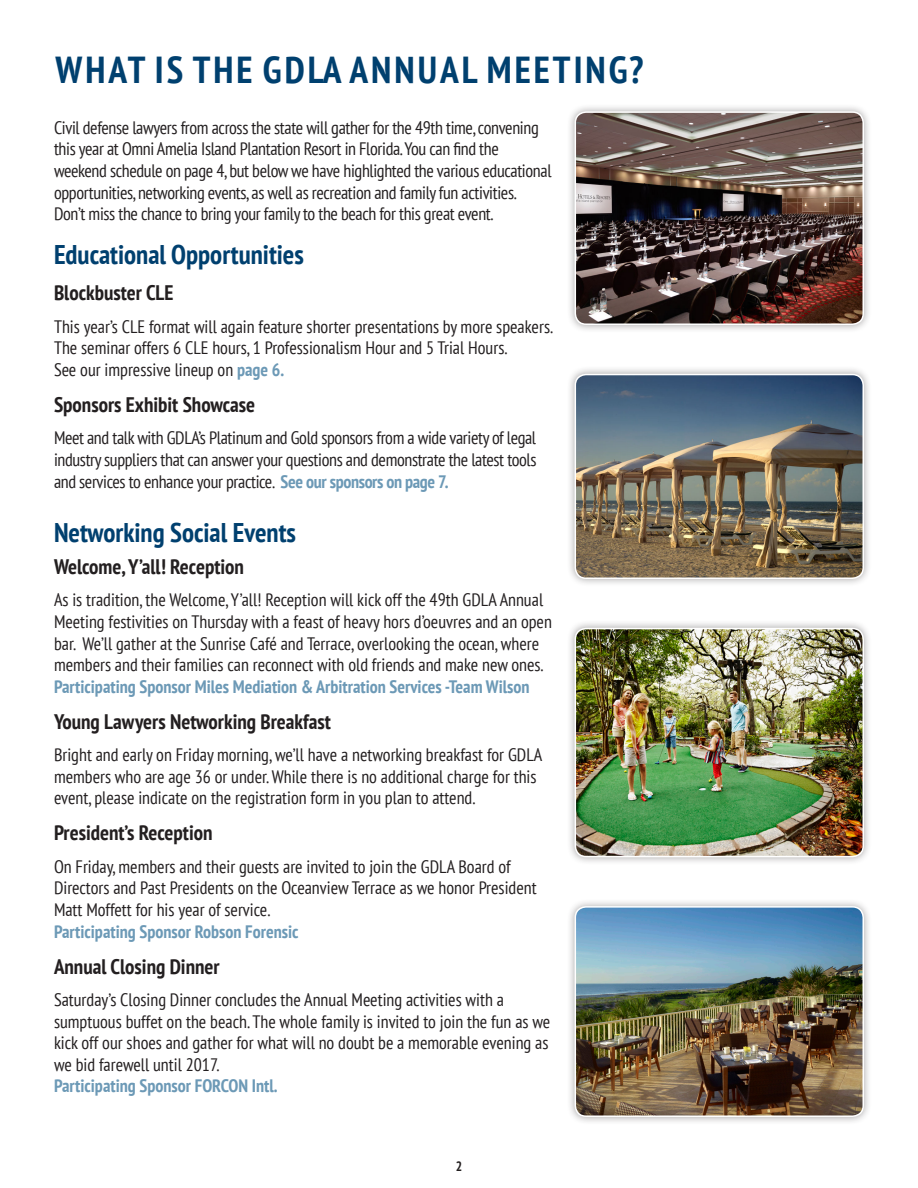
<style>
.page{position:relative;width:918px;height:1188px;background:#fff}
.page>*{position:absolute;margin:0;border:0;box-sizing:border-box;transform-origin:0 0}
.t1{font:700 condensed 37.5px "PT Sans";letter-spacing:.08em;color:#00406f}
.t2{font:700 condensed 27px "PT Sans";color:#00406f}
.Body{font:700 condensed 21px "PT Sans";color:#231f20}
.Body-2{font:condensed 18px/21.6px "PT Sans";color:#231f20}
.Body-3{font:condensed 18px/21.6px "PT Sans";letter-spacing:-.02em;color:#231f20}
.Body-4{font:700 condensed 13.5px "PT Sans";color:#231f20}
.s1{font-weight:700;color:#6c99b6}
</style>
<div class="page">
<div style="left:566px;top:103px;width:306px;height:230px;background:#231f20;opacity:.4"></div>
<img style="left:575px;top:112px;width:288px;height:212px">
<div style="left:575px;top:111px;width:289px;height:214px;border:2px solid #fff;border-radius:11px"></div>
<div style="left:566px;top:365px;width:306px;height:222px;background:#231f20;opacity:.4"></div>
<img style="left:575px;top:375px;width:288px;height:203px">
<div style="left:575px;top:374px;width:289px;height:205px;border:2px solid #fff;border-radius:11px"></div>
<div style="left:566px;top:619px;width:306px;height:247px;background:#231f20;opacity:.4"></div>
<img style="left:575px;top:629px;width:288px;height:228px">
<div style="left:575px;top:628px;width:289px;height:229px;border:2px solid #fff;border-radius:11px"></div>
<div style="left:566px;top:898px;width:306px;height:227px;background:#231f20;opacity:.4"></div>
<img style="left:575px;top:907px;width:288px;height:209px">
<div style="left:575px;top:906px;width:289px;height:211px;border:2px solid #fff;border-radius:11px"></div>
<h1 class="t1" style="left:55px;top:45px;width:590px">WHAT IS THE GDLA ANNUAL MEETING?</h1>
<p class="Body-3" style="left:54px;top:116px;width:499px">Civil defense lawyers from across the state will gather for the 49th time, convening this year at Omni Amelia Island Plantation Resort in Florida. You can find the weekend schedule on page 4, but below we have highlighted the various educational opportunities, networking events, as well as recreation and family fun activities.<br>Don’t miss the chance to bring your family to the beach for this great event.</p>
<h1 class="t2" style="left:54px;top:237px;width:251px">Educational Opportunities</h1>
<p class="Body" style="left:54px;top:279px;width:121px">Blockbuster CLE</p>
<p class="Body-2" style="left:54px;top:315px;width:501px">This year’s CLE format will again feature shorter presentations by more speakers.<br>The seminar offers 6 CLE hours, 1 Professionalism Hour and 5 Trial Hours.<br>See our impressive lineup on <span class="s1">page 6.</span></p>
<p class="Body" style="left:54px;top:391px;width:203px">Sponsors Exhibit Showcase</p>
<p class="Body-2" style="left:54px;top:427px;width:484px;text-align:justify">Meet and talk with GDLA’s Platinum and Gold sponsors from a wide variety of legal industry suppliers that can answer your questions and demonstrate the latest tools and services to enhance your practice. <span class="s1">See our sponsors on page 7.</span></p>
<h1 class="t2" style="left:54px;top:514px;width:244px">Networking Social Events</h1>
<p class="Body" style="left:54px;top:553px;width:192px">Welcome, Y’all! Reception</p>
<p class="Body-2" style="left:54px;top:589px;width:499px">As is tradition, the Welcome, Y’all! Reception will kick off the 49th GDLA Annual Meeting festivities on Thursday with a feast of heavy hors d’oeuvres and an open bar. We’ll gather at the Sunrise Café and Terrace, overlooking the ocean, where members and their families can reconnect with old friends and make new ones.<br><span class="s1">Participating Sponsor Miles Mediation &amp; Arbitration Services -Team Wilson</span></p>
<p class="Body" style="left:54px;top:707px;width:279px">Young Lawyers Networking Breakfast</p>
<p class="Body-2" style="left:54px;top:744px;width:490px">Bright and early on Friday morning, we’ll have a networking breakfast for GDLA members who are age 36 or under. While there is no additional charge for this event, please indicate on the registration form in you plan to attend.</p>
<p class="Body" style="left:54px;top:819px;width:160px">President’s Reception</p>
<p class="Body-2" style="left:54px;top:855px;width:484px">On Friday, members and their guests are invited to join the GDLA Board of Directors and Past Presidents on the Oceanview Terrace as we honor President Matt Moffett for his year of service.<br><span class="s1">Participating Sponsor Robson Forensic</span></p>
<p class="Body" style="left:54px;top:952px;width:167px">Annual Closing Dinner</p>
<p class="Body-2" style="left:54px;top:988px;width:498px">Saturday’s Closing Dinner concludes the Annual Meeting activities with a sumptuous buffet on the beach. The whole family is invited to join the fun as we kick off our shoes and gather for what will no doubt be a memorable evening as we bid farewell until 2017.<br><span class="s1">Participating Sponsor FORCON Intl.</span></p>
<p class="Body-4" style="left:456px;top:1157px;width:8px">2</p>
</div>
